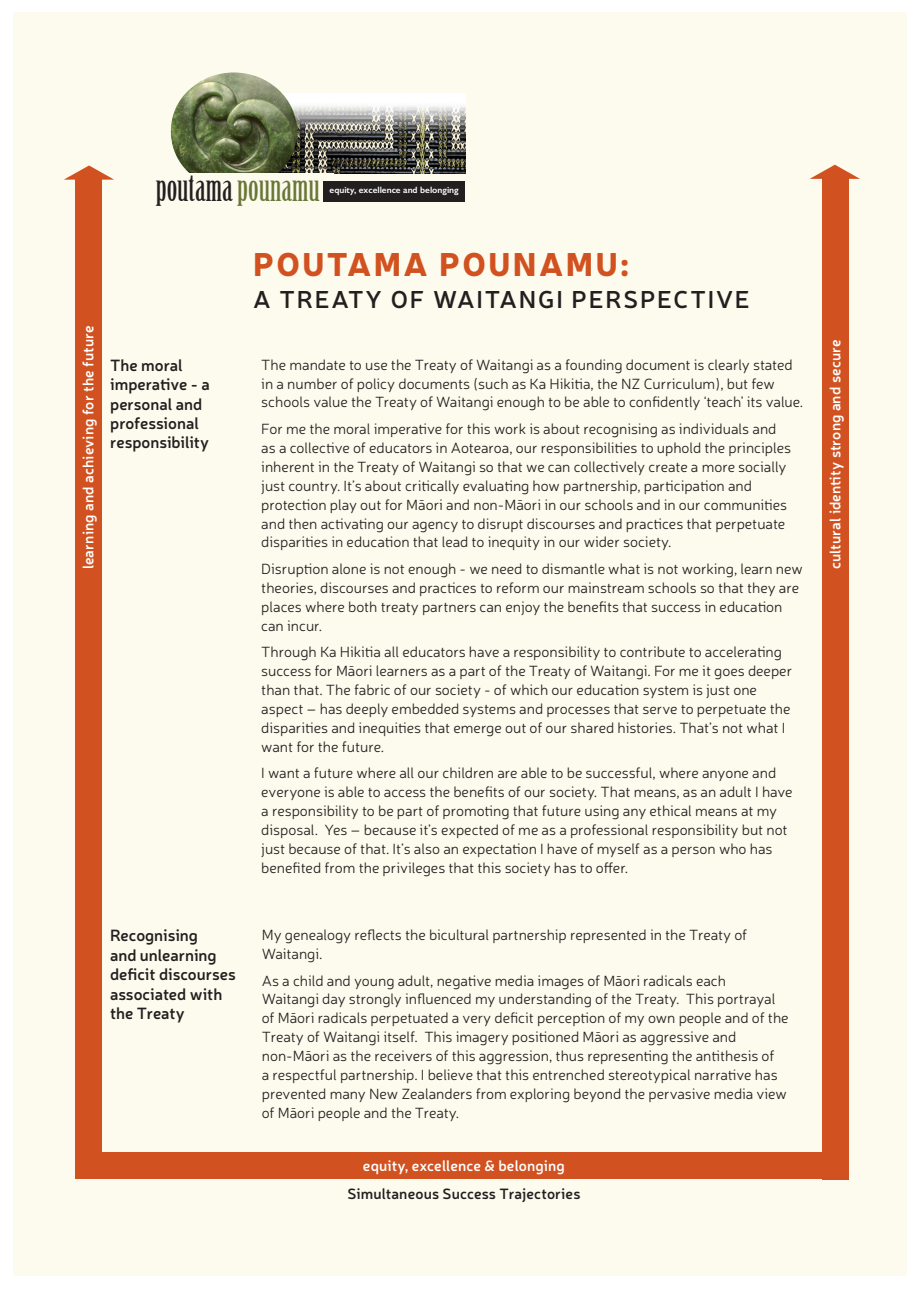
<style>
.page{position:relative;width:919px;height:1289px;background:#fff}
.page>*{position:absolute;margin:0;border:0;box-sizing:border-box;transform-origin:0 0}
.t1{font:36.75px "Birch Std";color:#231f20}
.t2{font:900 32.4px "Neris";letter-spacing:.075em;color:#d15220}
.t3{font:600 24.3px "Neris";letter-spacing:.075em;color:#231f20}
.t4{font:600 16.2px/19.5px "Neris";color:#231f20}
.t5{font:300 14.85px/18.9px "Neris";color:#231f20}
.t6{font:600 14.85px "Neris";letter-spacing:.01em;color:#fff}
.t7{font:600 14.85px "Neris";letter-spacing:.01em;color:#231f20}
.t8{font:600 9.15px "Gill Sans";color:#fff}
.s1{color:#687738}
</style>
<div class="page">
<div style="left:13px;top:13px;width:893px;height:1263px;background:#fcfbed"></div>
<div style="left:75px;top:178px;width:27px;height:1001px;background:#d15220"></div>
<div style="left:87px;top:1152px;width:754px;height:27px;background:#d15220"></div>
<div style="left:821px;top:178px;width:27px;height:1001px;background:#d15220"></div>
<svg style="left:64px;top:165px;width:50px;height:15px"></svg>
<svg style="left:810px;top:165px;width:50px;height:14px"></svg>
<img style="left:297px;top:94px;width:168px;height:79px">
<img style="left:170px;top:72px;width:127px;height:101px">
<div style="left:324px;top:181px;width:141px;height:20px;background:#231f20"></div>
<h1 class="t1" style="left:156px;top:167px;width:165px">poutama <span class="s1">pounamu</span></h1>
<p class="t8" style="left:329px;top:185px;width:131px">equity, excellence and belonging</p>
<p class="t6" style="left:78px;top:569px;width:245px;rotate:-90deg">learning and achieving for the future</p>
<p class="t4" style="left:110px;top:354px;width:101px">The moral imperative - a personal and</p>
<p class="t4" style="left:110px;top:413px;width:90px">professional</p>
<p class="t4" style="left:110px;top:432px;width:100px">responsibility</p>
<p class="t2" style="left:253px;top:240px;width:377px">POUTAMA POUNAMU:</p>
<p class="t3" style="left:253px;top:283px;width:498px">A TREATY OF WAITANGI PERSPECTIVE</p>
<p class="t5" style="left:261px;top:354px;width:543px">The mandate to use the Treaty of Waitangi as a founding document is clearly stated in a number of policy documents (such as Ka Hikitia, the NZ Curriculum), but few schools value the Treaty of Waitangi enough to be able to confidently ‘teach’ its value.</p>
<p class="t5" style="left:261px;top:419px;width:531px">For me the moral imperative for this work is about recognising as individuals and as a collective of educators in Aotearoa, our responsibilities to uphold the principles inherent in the Treaty of Waitangi so that we can collectively create a more socially just country. It’s about critically evaluating how partnership, participation and protection play out for Māori and non-Māori in our schools and in our communities and then activating our agency to disrupt discourses and practices that perpetuate disparities in education that lead to inequity in our wider society.</p>
<p class="t5" style="left:261px;top:559px;width:543px">Disruption alone is not enough - we need to dismantle what is not working, learn new theories, discourses and practices to reform our mainstream schools so that they are places where both treaty partners can enjoy the benefits that success in education can incur.</p>
<p class="t5" style="left:261px;top:642px;width:532px">Through Ka Hikitia all educators have a responsibility to contribute to accelerating success for Māori learners as a part of the Treaty of Waitangi. For me it goes deeper than that. The fabric of our society - of which our education system is just one aspect – has deeply embedded systems and processes that serve to perpetuate the disparities and inequities that emerge out of our shared histories. That’s not what I want for the future.</p>
<p class="t5" style="left:261px;top:763px;width:533px">I want a future where all our children are able to be successful, where anyone and everyone is able to access the benefits of our society. That means, as an adult I have a responsibility to be part of promoting that future using any ethical means at my disposal. Yes – because it’s expected of me as a professional responsibility but not just because of that. It’s also an expectation I have of myself as a person who has benefited from the privileges that this society has to offer.</p>
<p class="t4" style="left:110px;top:924px;width:127px">Recognising<br>and unlearning deficit discourses associated with</p>
<p class="t4" style="left:110px;top:1002px;width:76px">the Treaty</p>
<p class="t5" style="left:262px;top:925px;width:487px">My genealogy reflects the bicultural partnership represented in the Treaty of<br>Waitangi.</p>
<p class="t5" style="left:262px;top:970px;width:466px">As a child and young adult, negative media images of Māori radicals each</p>
<p class="t5" style="left:262px;top:989px;width:528px">Waitangi day strongly influenced my understanding of the Treaty. This portrayal of Māori radicals perpetuated a very deficit perception of my own people and of the<br>Treaty of Waitangi itself. This imagery positioned Māori as aggressive and</p>
<p class="t5" style="left:262px;top:1046px;width:526px">non-Māori as the receivers of this aggression, thus representing the antithesis of<br>a respectful partnership. I believe that this entrenched stereotypical narrative has prevented many New Zealanders from exploring beyond the pervasive media view</p>
<p class="t5" style="left:262px;top:1102px;width:199px">of Māori people and the Treaty.</p>
<p class="t6" style="left:363px;top:1155px;width:203px">equity, excellence &amp; belonging</p>
<p class="t7" style="left:347px;top:1183px;width:234px">Simultaneous Success Trajectories</p>
<p class="t6" style="left:825px;top:569px;width:231px;rotate:-90deg">cultural identity strong and secure</p>
</div>
